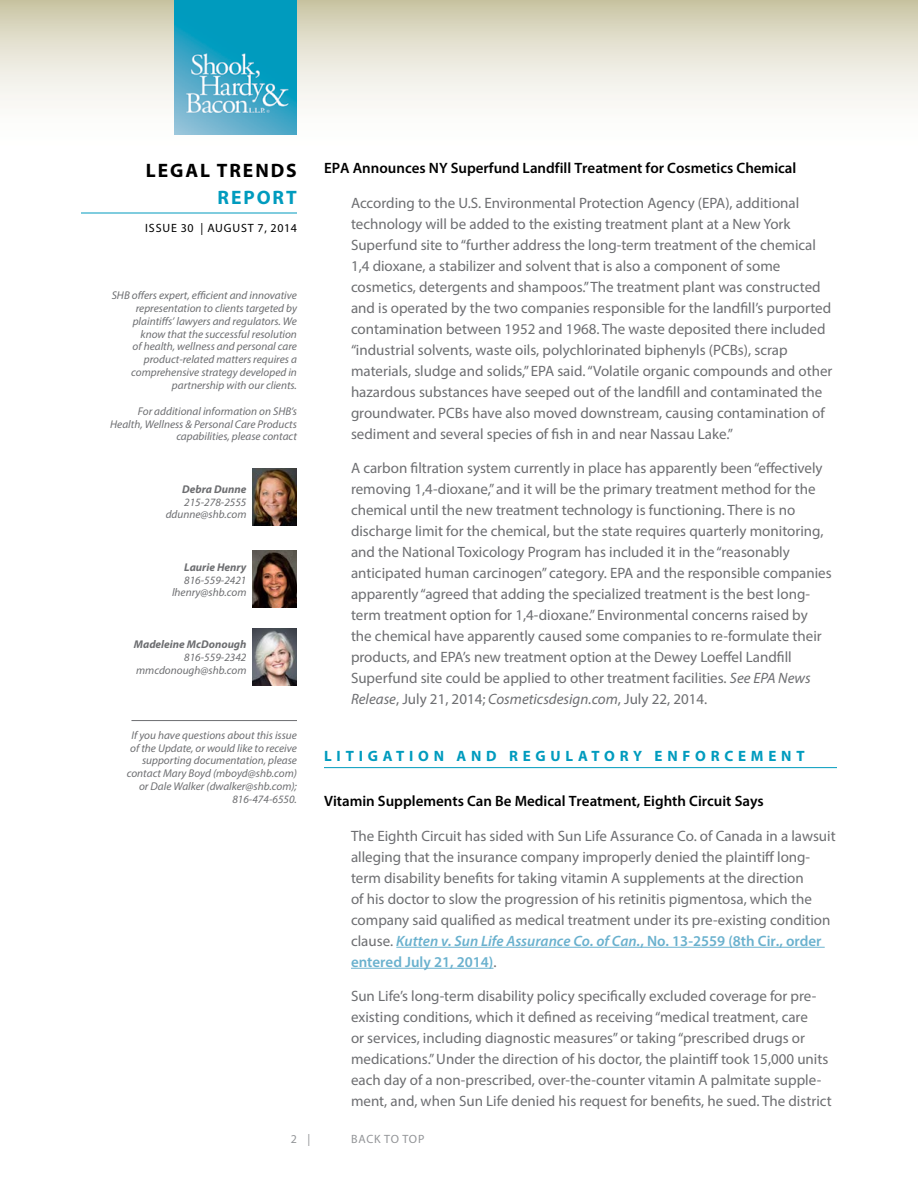
<style>
.page{position:relative;width:918px;height:1188px;background:#fff}
.page>*{position:absolute;margin:0;border:0;box-sizing:border-box;transform-origin:0 0}
.t1{font:700 19.5px "Myriad Pro";letter-spacing:.1em;color:#000}
.t2{font:700 19.5px "Myriad Pro";letter-spacing:.1em;color:#009bbe}
.t3{font:15px/21px "Myriad Pro";color:#6d6e71}
.t4{font:600 15px "Myriad Pro";color:#000}
.t5{font:700 15px "Myriad Pro";letter-spacing:.32em;color:#009bbe}
.t6{font:12px "Myriad Pro";letter-spacing:.07em;color:#000}
.t7{font:12px "Myriad Pro";letter-spacing:.06em;color:#939598}
.t8{font:italic 11.25px/12.8px "Myriad Pro";color:#6d6e71;text-align:right}
.t9{font:italic 700 11.25px "Myriad Pro";color:#6d6e71}
.s1{font-style:italic}
.s2{font-weight:600;font-style:italic;color:#6ab1ce}
.s3{font-weight:600;color:#6ab1ce}
</style>
<div class="page">
<svg style="left:0;top:0;width:918px;height:135px"></svg>
<hr style="left:81px;top:213px;width:216px;height:1px;background:#009bbe">
<img style="left:175px;top:0;width:122px;height:135px">
<hr style="left:324px;top:767px;width:513px;height:1px;background:#009bbe">
<hr style="left:396px;top:947px;width:429px;height:1px;background:#6ab1ce">
<hr style="left:351px;top:968px;width:142px;height:1px;background:#6ab1ce">
<hr style="left:131px;top:720px;width:166px;height:1px;background:#6d6e71">
<img style="left:253px;top:468px;width:44px;height:57px">
<img style="left:253px;top:628px;width:44px;height:58px">
<img style="left:253px;top:551px;width:44px;height:57px">
<h1 class="t1" style="left:146px;top:157px;width:152px">LEGAL TRENDS</h1>
<h1 class="t2" style="left:218px;top:184px;width:81px">REPORT</h1>
<p class="t6" style="left:145px;top:221px;width:153px">ISSUE 30 | AUGUST 7, 2014</p>
<p class="t8" style="left:112px;top:289px;width:187px">SHB offers expert, efficient and innovative representation to clients targeted by plaintiffs’ lawyers and regulators. We know that the successful resolution<br>of health, wellness and personal care product-related matters requires a comprehensive strategy developed in partnership with our clients.</p>
<p class="t8" style="left:110px;top:405px;width:188px">For additional information on SHB’s<br>Health, Wellness &amp; Personal Care Products capabilities, please contact</p>
<p class="t9" style="left:182px;top:482px;width:66px">Debra Dunne</p>
<p class="t8" style="left:166px;top:495px;width:82px">215-278-2555 ddunne@shb.com</p>
<p class="t9" style="left:184px;top:560px;width:64px">Laurie Henry</p>
<p class="t8" style="left:172px;top:573px;width:76px">816-559-2421 lhenry@shb.com</p>
<p class="t9" style="left:134px;top:637px;width:114px">Madeleine McDonough</p>
<p class="t8" style="left:136px;top:651px;width:112px">816-559-2342 mmcdonough@shb.com</p>
<p class="t8" style="left:127px;top:729px;width:172px">If you have questions about this issue of the Update, or would like to receive supporting documentation, please contact Mary Boyd (mboyd@shb.com) or Dale Walker (dwalker@shb.com);<br>816-474-6550.</p>
<p class="t7" style="left:291px;top:1132px;width:21px">2 |</p>
<p class="t4" style="left:324px;top:159px;width:474px">EPA Announces NY Superfund Landfill Treatment for Cosmetics Chemical</p>
<p class="t3" style="left:351px;top:192px;width:483px">According to the U.S. Environmental Protection Agency (EPA), additional technology will be added to the existing treatment plant at a New York Superfund site to “further address the long-term treatment of the chemical 1,4 dioxane, a stabilizer and solvent that is also a component of some cosmetics, detergents and shampoos.” The treatment plant was constructed and is operated by the two companies responsible for the landfill’s purported contamination between 1952 and 1968. The waste deposited there included “industrial solvents, waste oils, polychlorinated biphenyls (PCBs), scrap materials, sludge and solids,” EPA said. “Volatile organic compounds and other hazardous substances have seeped out of the landfill and contaminated the groundwater. PCBs have also moved downstream, causing contamination of sediment and several species of fish in and near Nassau Lake.”</p>
<p class="t3" style="left:351px;top:457px;width:482px">A carbon filtration system currently in place has apparently been “effectively removing 1,4-dioxane,” and it will be the primary treatment method for the chemical until the new treatment technology is functioning. There is no discharge limit for the chemical, but the state requires quarterly monitoring, and the National Toxicology Program has included it in the “reasonably anticipated human carcinogen” category. EPA and the responsible companies apparently “agreed that adding the specialized treatment is the best long&shy;term treatment option for 1,4-dioxane.” Environmental concerns raised by the chemical have apparently caused some companies to re-formulate their products, and EPA’s new treatment option at the Dewey Loeffel Landfill Superfund site could be applied to other treatment facilities. <span class="s1">See EPA News Release</span>, July 21, 2014; <span class="s1">Cosmeticsdesign.com</span>, July 22, 2014.</p>
<p class="t5" style="left:324px;top:746px;width:482px">LITIGATION AND REGULATORY ENFORCEMENT</p>
<p class="t4" style="left:324px;top:792px;width:441px">Vitamin Supplements Can Be Medical Treatment, Eighth Circuit Says</p>
<p class="t3" style="left:351px;top:825px;width:486px">The Eighth Circuit has sided with Sun Life Assurance Co. of Canada in a lawsuit alleging that the insurance company improperly denied the plaintiff long&shy;term disability benefits for taking vitamin A supplements at the direction<br>of his doctor to slow the progression of his retinitis pigmentosa, which the company said qualified as medical treatment under its pre-existing condition clause. <span class="s2">Kutten v. Sun Life Assurance Co. of Can.</span><span class="s3">, No. 13-2559 (8th Cir., order entered July 21, 2014)</span>.</p>
<p class="t3" style="left:351px;top:985px;width:482px">Sun Life’s long-term disability policy specifically excluded coverage for pre&shy;existing conditions, which it defined as receiving “medical treatment, care<br>or services, including diagnostic measures” or taking “prescribed drugs or medications.” Under the direction of his doctor, the plaintiff took 15,000 units each day of a non-prescribed, over-the-counter vitamin A palmitate supple&shy;ment, and, when Sun Life denied his request for benefits, he sued. The district</p>
<p class="t7" style="left:351px;top:1132px;width:75px">BACK TO TOP</p>
</div>
